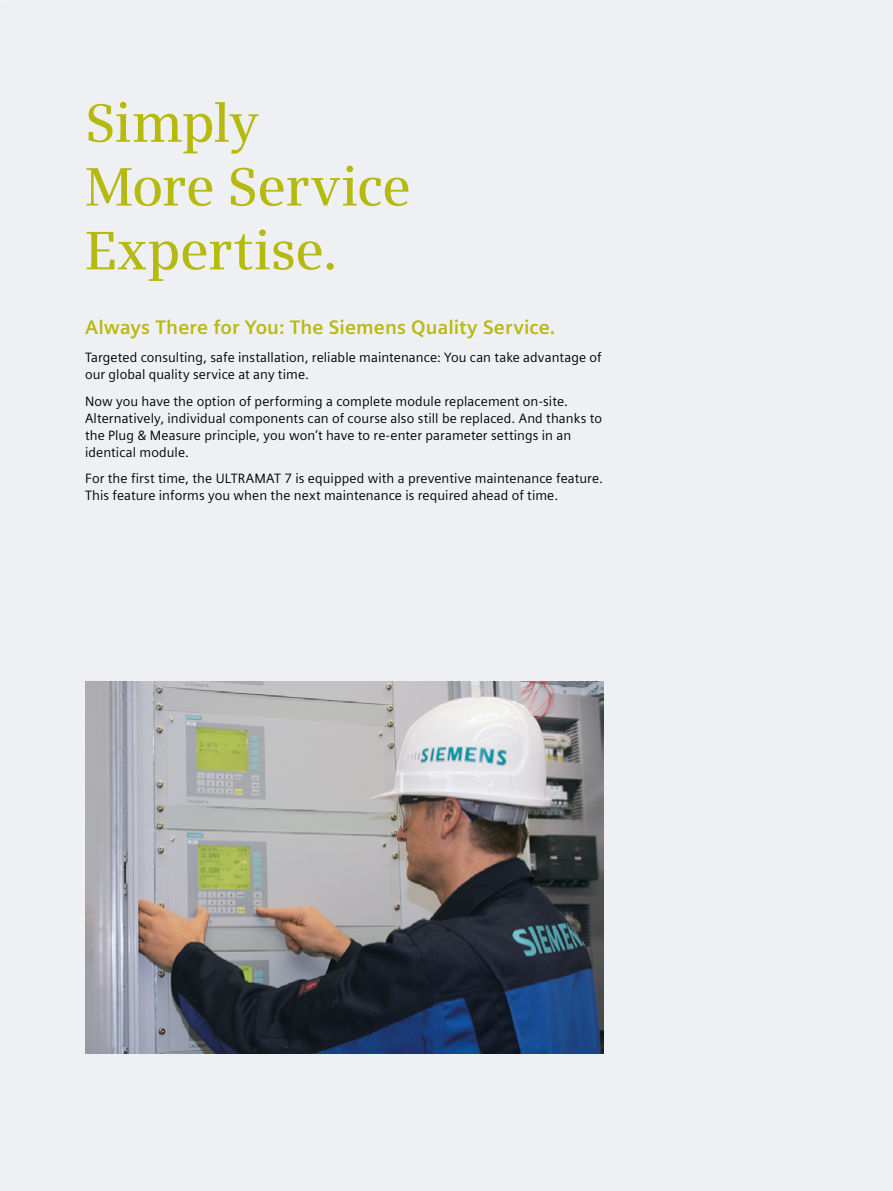
<style>
.page{position:relative;width:893px;height:1191px;background:#eef0f3}
.page>*{position:absolute;margin:0;border:0;box-sizing:border-box;transform-origin:0 0}
.t1{font:600 54px/63.8px "Siemens Serif";letter-spacing:-.02em;color:#b7ba0e}
.t2{font:700 19.5px "Siemens Sans Global";letter-spacing:.005em;color:#b7ba0e}
.t3{font:13.5px/17px "Siemens Sans Global";letter-spacing:.005em;color:#000}
</style>
<div class="page">
<img style="left:85px;top:681px;width:519px;height:372px">
<h1 class="t1" style="left:85px;top:91px;width:328px">Simply<br>More Service<br>Expertise.</h1>
<h2 class="t2" style="left:85px;top:315px;width:472px">Always There for You: The Siemens Quality Service.</h2>
<p class="t3" style="left:85px;top:348px;width:518px">Targeted consulting, safe installation, reliable maintenance: You can take advantage of our global quality service at any time.</p>
<p class="t3" style="left:85px;top:392px;width:518px">Now you have the option of performing a complete module replacement on-site.<br>Alternatively, individual components can of course also still be replaced. And thanks to the Plug &amp; Measure principle, you won’t have to re-enter parameter settings in an identical module.</p>
<p class="t3" style="left:85px;top:470px;width:519px">For the first time, the ULTRAMAT 7 is equipped with a preventive maintenance feature.<br>This feature informs you when the next maintenance is required ahead of time.</p>
</div>
